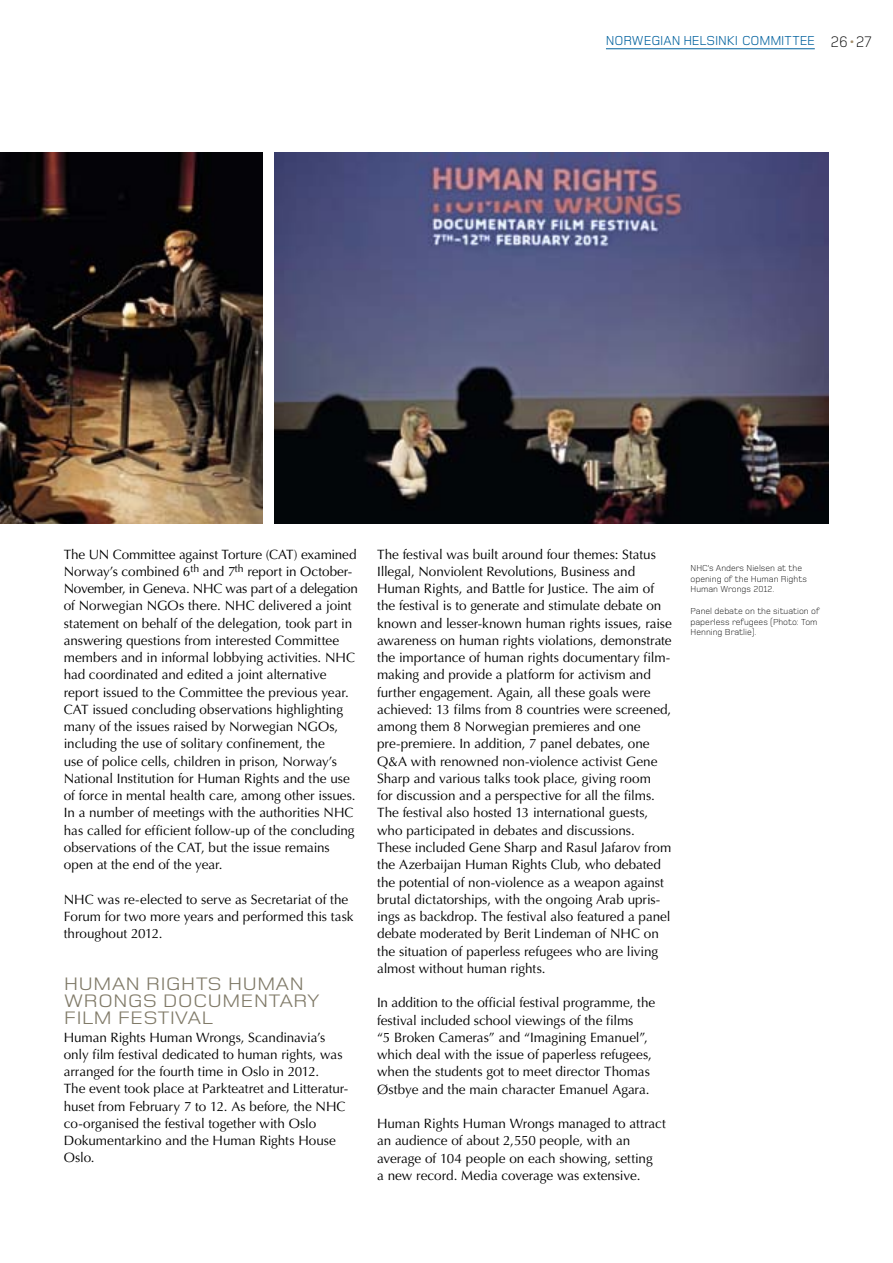
<style>
.page{position:relative;width:893px;height:1263px;background:#fff}
.page>*{position:absolute;margin:0;border:0;box-sizing:border-box;transform-origin:0 0}
.t1{font:18.75px/17.2px "Foundry Monoline";color:#807a68;scale:1.2 1}
.t2{font:300 15.75px "Foundry Monoline";color:#000}
.t3{font:13.5px/17.2px "Optima LT Std";letter-spacing:-.005em;color:#000}
.t4{font:13.5px "Foundry Monoline";letter-spacing:-.015em;color:#00619e}
.t5{font:300 9px/10.8px "Foundry Monoline";color:#000}
.s1{color:#a48e6d}
</style>
<div class="page">
<img style="left:0;top:152px;width:262px;height:371px">
<img style="left:274px;top:152px;width:554px;height:371px">
<hr style="left:606px;top:49px;width:209px;height:1px;background:#00619e">
<p class="t4" style="left:606px;top:33px;width:202px">NORWEGIAN HELSINKI COMMITTEE</p>
<p class="t2" style="left:830px;top:33px;width:43px">26<span class="s1">•</span>27</p>
<p class="t3" style="left:64px;top:546px;width:296px">The UN Committee against Torture (CAT) examined Norway’s combined 6<sup>th</sup> and 7<sup>th</sup> report in October-November, in Geneva. NHC was part of a delegation of Norwegian NGOs there. NHC delivered a joint statement on behalf of the delegation, took part in answering questions from interested Committee members and in informal lobbying activities. NHC had coordinated and edited a joint alternative report issued to the Committee the previous year.<br>CAT issued concluding observations highlighting many of the issues raised by Norwegian NGOs, including the use of solitary confinement, the<br>use of police cells, children in prison, Norway’s National Institution for Human Rights and the use of force in mental health care, among other issues.<br>In a number of meetings with the authorities NHC has called for efficient follow-up of the concluding observations of the CAT, but the issue remains open at the end of the year.</p>
<p class="t3" style="left:64px;top:891px;width:291px">NHC was re-elected to serve as Secretariat of the<br>Forum for two more years and performed this task throughout 2012.</p>
<h1 class="t1" style="left:64px;top:975px;width:212px">HUMAN RIGHTS HUMAN<br>WRONGS DOCUMENTARY<br>FILM FE STIVAL</h1>
<p class="t3" style="left:64px;top:1029px;width:285px">Human Rights Human Wrongs, Scandinavia’s only film festival dedicated to human rights, was arranged for the fourth time in Oslo in 2012.<br>The event took place at Parkteatret and Litteratur&shy;huset from February 7 to 12. As before, the NHC co-organised the festival together with Oslo Dokumentarkino and the Human Rights House Oslo.</p>
<p class="t3" style="left:377px;top:546px;width:296px">The festival was built around four themes: Status Illegal, Nonviolent Revolutions, Business and Human Rights, and Battle for Justice. The aim of the festival is to generate and stimulate debate on known and lesser-known human rights issues, raise awareness on human rights violations, demonstrate the importance of human rights documentary film&shy;making and provide a platform for activism and further engagement. Again, all these goals were achieved: 13 films from 8 countries were screened, among them 8 Norwegian premieres and one pre-premiere. In addition, 7 panel debates, one Q&amp;A with renowned non-violence activist Gene Sharp and various talks took place, giving room<br>for discussion and a perspective for all the films.<br>The festival also hosted 13 international guests, who participated in debates and discussions.<br>These included Gene Sharp and Rasul Jafarov from the Azerbaijan Human Rights Club, who debated the potential of non-violence as a weapon against brutal dictatorships, with the ongoing Arab upris&shy;ings as backdrop. The festival also featured a panel debate moderated by Berit Lindeman of NHC on the situation of paperless refugees who are living almost without human rights.</p>
<p class="t3" style="left:377px;top:994px;width:280px">In addition to the official festival programme, the festival included school viewings of the films<br>“5 Broken Cameras” and “Imagining Emanuel”, which deal with the issue of paperless refugees, when the students got to meet director Thomas Østbye and the main character Emanuel Agara.</p>
<p class="t3" style="left:377px;top:1115px;width:290px">Human Rights Human Wrongs managed to attract an audience of about 2,550 people, with an average of 104 people on each showing, setting<br>a new record. Media coverage was extensive.</p>
<p class="t5" style="left:690px;top:562px;width:118px">NHC’s Anders Nielsen at the opening of the Human Rights<br>Human Wrongs 2012.</p>
<p class="t5" style="left:690px;top:605px;width:131px">Panel debate on the situation of paperless refugees (Photo: Tom<br>Henning Bratlie).</p>
</div>
